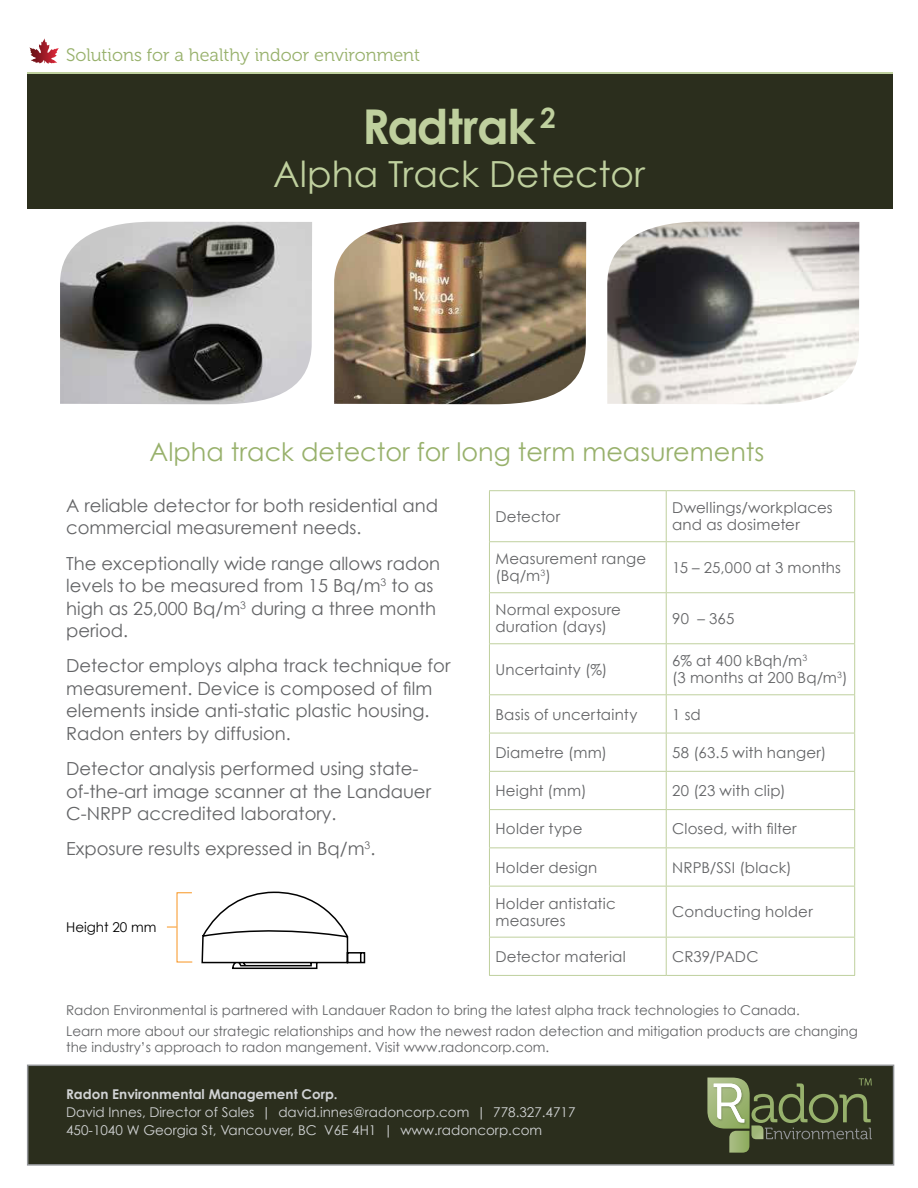
<style>
.page{position:relative;width:918px;height:1188px;background:#fff}
.page>*{position:absolute;margin:0;border:0;box-sizing:border-box;transform-origin:0 0}
.t1{font:700 48px "Century Gothic";letter-spacing:-.025em;color:#bfd09e}
.t2{font:36px "Century Gothic";color:#bfd09e}
.t3{font:25.5px "Century Gothic";color:#98b16c}
.t4{font:18px/22.5px "Century Gothic";color:#636466}
.t5{font:18px "Museo 300";color:#98b16c}
.t6{font:15px/16.8px "Century Gothic";letter-spacing:.015em;color:#636466}
.t7{font:15px "Century Gothic";letter-spacing:-.005em;color:#636466}
.t8{font:13.5px/20.4px "Century Gothic";color:#636466}
.t9{font:13.5px/18px "Century Gothic";color:#d1d3d4}
.t10{font:700 13.5px "Century Gothic";color:#d1d3d4}
.t11{font:13.5px "Century Gothic";color:#000}
</style>
<div class="page">
<div style="left:27px;top:1065px;width:867px;height:101px;background:#2b2e1d;border:2px solid #939598"></div>
<svg style="left:27px;top:72px;width:865px;height:3px;background:#8d9a73"></svg>
<div style="left:27px;top:75px;width:865px;height:134px;background:#2b2e1d"></div>
<svg style="left:707px;top:1078px;width:165px;height:75px"></svg>
<svg style="left:201px;top:891px;width:165px;height:79px"></svg>
<svg style="left:29px;top:39px;width:30px;height:25px"></svg>
<img style="left:334px;top:222px;width:252px;height:182px">
<img style="left:607px;top:222px;width:252px;height:182px">
<img style="left:60px;top:222px;width:252px;height:182px">
<hr style="left:489px;top:490px;width:177px;height:1px;background:#bfd09e">
<hr style="left:489px;top:491px;width:1px;height:50px;background:#bfd09e">
<hr style="left:666px;top:490px;width:189px;height:1px;background:#bfd09e">
<hr style="left:666px;top:491px;width:1px;height:50px;background:#bfd09e">
<hr style="left:854px;top:491px;width:1px;height:50px;background:#bfd09e">
<hr style="left:489px;top:541px;width:177px;height:1px;background:#bfd09e">
<hr style="left:489px;top:542px;width:1px;height:50px;background:#bfd09e">
<hr style="left:666px;top:541px;width:189px;height:1px;background:#bfd09e">
<hr style="left:666px;top:542px;width:1px;height:50px;background:#bfd09e">
<hr style="left:854px;top:542px;width:1px;height:50px;background:#bfd09e">
<hr style="left:489px;top:592px;width:177px;height:1px;background:#bfd09e">
<hr style="left:489px;top:593px;width:1px;height:50px;background:#bfd09e">
<hr style="left:666px;top:592px;width:189px;height:1px;background:#bfd09e">
<hr style="left:666px;top:593px;width:1px;height:50px;background:#bfd09e">
<hr style="left:854px;top:593px;width:1px;height:50px;background:#bfd09e">
<hr style="left:489px;top:643px;width:177px;height:1px;background:#bfd09e">
<hr style="left:489px;top:644px;width:1px;height:50px;background:#bfd09e">
<hr style="left:666px;top:643px;width:189px;height:1px;background:#bfd09e">
<hr style="left:666px;top:644px;width:1px;height:50px;background:#bfd09e">
<hr style="left:854px;top:644px;width:1px;height:50px;background:#bfd09e">
<hr style="left:489px;top:694px;width:177px;height:1px;background:#bfd09e">
<hr style="left:489px;top:695px;width:1px;height:38px;background:#bfd09e">
<hr style="left:666px;top:694px;width:189px;height:1px;background:#bfd09e">
<hr style="left:666px;top:695px;width:1px;height:38px;background:#bfd09e">
<hr style="left:854px;top:695px;width:1px;height:38px;background:#bfd09e">
<hr style="left:489px;top:733px;width:177px;height:1px;background:#bfd09e">
<hr style="left:489px;top:733px;width:1px;height:38px;background:#bfd09e">
<hr style="left:666px;top:733px;width:189px;height:1px;background:#bfd09e">
<hr style="left:666px;top:733px;width:1px;height:38px;background:#bfd09e">
<hr style="left:854px;top:733px;width:1px;height:38px;background:#bfd09e">
<hr style="left:489px;top:771px;width:177px;height:1px;background:#bfd09e">
<hr style="left:489px;top:772px;width:1px;height:37px;background:#bfd09e">
<hr style="left:666px;top:771px;width:189px;height:1px;background:#bfd09e">
<hr style="left:666px;top:772px;width:1px;height:37px;background:#bfd09e">
<hr style="left:854px;top:772px;width:1px;height:37px;background:#bfd09e">
<hr style="left:489px;top:809px;width:177px;height:1px;background:#bfd09e">
<hr style="left:489px;top:810px;width:1px;height:37px;background:#bfd09e">
<hr style="left:666px;top:809px;width:189px;height:1px;background:#bfd09e">
<hr style="left:666px;top:810px;width:1px;height:37px;background:#bfd09e">
<hr style="left:854px;top:810px;width:1px;height:37px;background:#bfd09e">
<hr style="left:489px;top:847px;width:177px;height:1px;background:#bfd09e">
<hr style="left:489px;top:848px;width:1px;height:38px;background:#bfd09e">
<hr style="left:666px;top:847px;width:189px;height:1px;background:#bfd09e">
<hr style="left:666px;top:848px;width:1px;height:38px;background:#bfd09e">
<hr style="left:854px;top:848px;width:1px;height:38px;background:#bfd09e">
<hr style="left:489px;top:886px;width:177px;height:1px;background:#bfd09e">
<hr style="left:489px;top:887px;width:1px;height:50px;background:#bfd09e">
<hr style="left:666px;top:886px;width:189px;height:1px;background:#bfd09e">
<hr style="left:666px;top:887px;width:1px;height:50px;background:#bfd09e">
<hr style="left:854px;top:887px;width:1px;height:50px;background:#bfd09e">
<hr style="left:489px;top:937px;width:177px;height:1px;background:#bfd09e">
<hr style="left:489px;top:938px;width:1px;height:37px;background:#bfd09e">
<hr style="left:666px;top:937px;width:189px;height:1px;background:#bfd09e">
<hr style="left:666px;top:938px;width:1px;height:37px;background:#bfd09e">
<hr style="left:854px;top:938px;width:1px;height:37px;background:#bfd09e">
<hr style="left:489px;top:975px;width:177px;height:1px;background:#bfd09e">
<hr style="left:666px;top:975px;width:189px;height:1px;background:#bfd09e">
<p class="t5" style="left:66px;top:45px;width:356px">Solutions for a healthy indoor environment</p>
<h1 class="t1" style="left:362px;top:96px;width:195px">Radtrak <sup>2</sup></h1>
<h2 class="t2" style="left:273px;top:152px;width:373px">Alpha Track Detector</h2>
<h3 class="t3" style="left:150px;top:436px;width:616px">Alpha track detector for long term measurements</h3>
<p class="t4" style="left:66px;top:494px;width:373px">A reliable detector for both residential and commercial measurement needs.</p>
<p class="t4" style="left:66px;top:552px;width:375px">The exceptionally wide range allows radon levels to be measured from 15 Bq/m<sup>3</sup> to as high as 25,000 Bq/m<sup>3</sup> during a three month period.</p>
<p class="t4" style="left:66px;top:654px;width:386px">Detector employs alpha track technique for measurement. Device is composed of film elements inside anti-static plastic housing.<br>Radon enters by diffusion.</p>
<p class="t4" style="left:66px;top:757px;width:366px">Detector analysis performed using state&shy;of-the-art image scanner at the Landauer<br>C-NRPP accredited laboratory.</p>
<p class="t4" style="left:66px;top:837px;width:311px">Exposure results expressed in Bq/m<sup>3</sup>.</p>
<p class="t11" style="left:66px;top:919px;width:92px">Height 20 mm</p>
<p class="t7" style="left:495px;top:507px;width:66px">Detector</p>
<p class="t6" style="left:672px;top:499px;width:162px">Dwellings/workplaces and as dosimeter</p>
<p class="t6" style="left:495px;top:550px;width:152px">Measurement range (Bq/m<sup>3</sup>)</p>
<p class="t6" style="left:672px;top:559px;width:170px">15 – 25,000 at 3 months</p>
<p class="t6" style="left:495px;top:601px;width:127px">Normal exposure duration (days)</p>
<p class="t6" style="left:672px;top:610px;width:64px">90 – 365</p>
<p class="t6" style="left:495px;top:661px;width:114px">Uncertainty (%)</p>
<p class="t6" style="left:672px;top:652px;width:177px">6% at 400 kBqh/m<sup>3<br></sup>(3 months at 200 Bq/m<sup>3</sup>)</p>
<p class="t6" style="left:495px;top:706px;width:143px">Basis of uncertainty</p>
<p class="t6" style="left:672px;top:706px;width:30px">1 sd</p>
<p class="t6" style="left:495px;top:744px;width:113px">Diametre (mm)</p>
<p class="t6" style="left:672px;top:744px;width:156px">58 (63.5 with hanger)</p>
<p class="t6" style="left:495px;top:782px;width:93px">Height (mm)</p>
<p class="t6" style="left:672px;top:782px;width:115px">20 (23 with clip)</p>
<p class="t6" style="left:495px;top:820px;width:88px">Holder type</p>
<p class="t6" style="left:672px;top:820px;width:126px">Closed, with filter</p>
<p class="t6" style="left:495px;top:859px;width:104px">Holder design</p>
<p class="t6" style="left:672px;top:859px;width:121px">NRPB/SSI (black)</p>
<p class="t6" style="left:495px;top:895px;width:122px">Holder antistatic measures</p>
<p class="t6" style="left:672px;top:903px;width:142px">Conducting holder</p>
<p class="t6" style="left:495px;top:948px;width:132px">Detector material</p>
<p class="t6" style="left:672px;top:948px;width:88px">CR39/PADC</p>
<p class="t8" style="left:66px;top:1000px;width:793px">Radon Environmental is partnered with Landauer Radon to bring the latest alpha track technologies to Canada.<br>Learn more about our strategic relationships and how the newest radon detection and mitigation products are changing</p>
<p class="t8" style="left:66px;top:1037px;width:485px">the industry’s approach to radon mangement. Visit www.radoncorp.com.</p>
<p class="t10" style="left:66px;top:1086px;width:273px">Radon Environmental Management Corp.</p>
<p class="t9" style="left:66px;top:1103px;width:511px">David Innes, Director of Sales | david.innes@radoncorp.com | 778.327.4717<br>450-1040 W Georgia St, Vancouver, BC V6E 4H1 | www.radoncorp.com</p>
</div>
